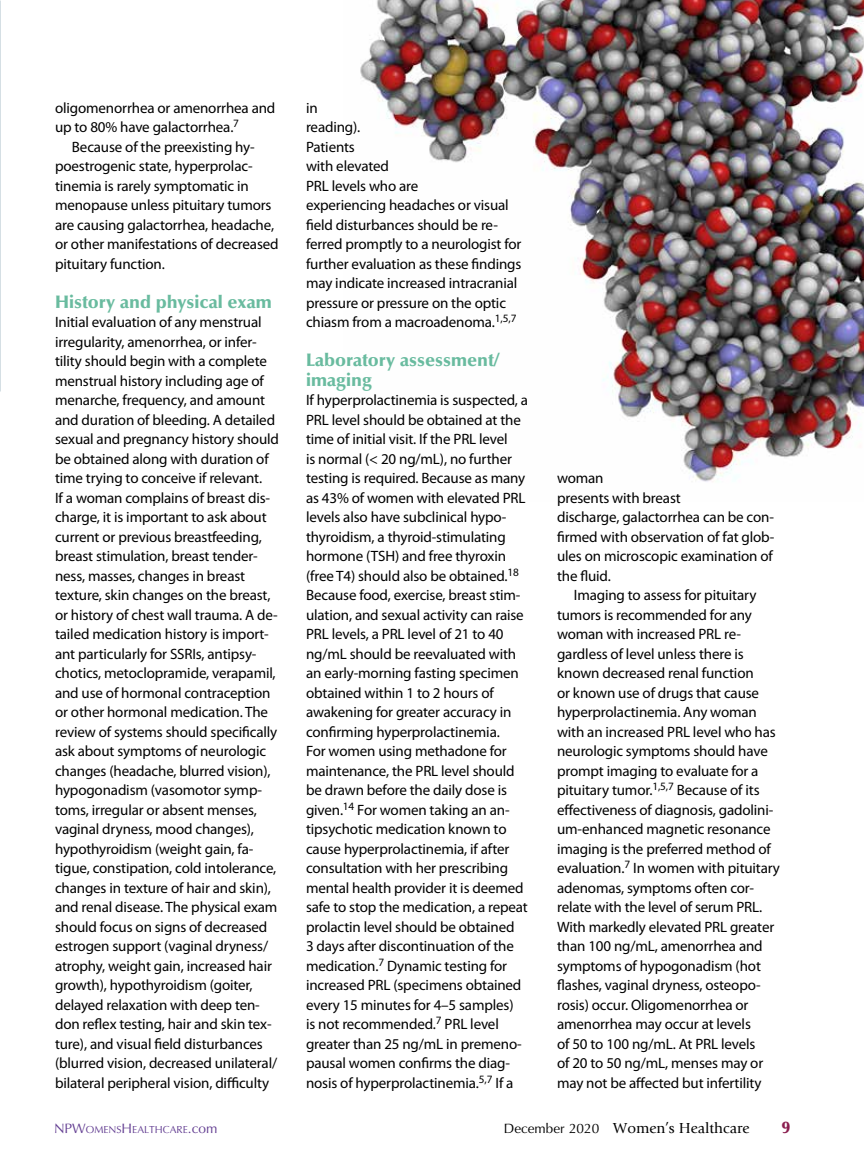
<style>
.page{position:relative;width:864px;height:1175px;background:#fff}
.page>*{position:absolute;margin:0;border:0;box-sizing:border-box;transform-origin:0 0}
.t1{font:900 18px/19.5px "Optima";color:#69bb9f}
.t2{font:900 16.65px "Optima";color:#8a1e4f}
.t3{font:15.15px "Giovanni";color:#000}
.t4{font:15px/19.5px "Myriad Pro";letter-spacing:-.01em;color:#000}
.t5{font:10.2px "Optima";color:#623d91}
.s1{font-size:13.65px}
.s2{font-family:"Optima";font-size:13.5px}
.s3{font-family:"Optima";font-size:13.65px}
</style>
<div class="page">
<img style="left:360px;top:0;width:504px;height:482px">
<p class="t4" style="left:55px;top:98px;width:222px">oligomenorrhea or amenorrhea and up to 80% have galactorrhea.<sup>7</sup></p>
<p class="t4" style="left:55px;top:137px;width:225px;text-indent:17px">Because of the preexisting hy&shy;poestrogenic state, hyperprolac&shy;tinemia is rarely symptomatic in menopause unless pituitary tumors are causing galactorrhea, headache, or other manifestations of decreased pituitary function.</p>
<p class="t1" style="left:55px;top:292px;width:218px">History and physical exam</p>
<p class="t4" style="left:55px;top:313px;width:225px">Initial evaluation of any menstrual irregularity, amenorrhea, or infer&shy;tility should begin with a complete menstrual history including age of menarche, frequency, and amount and duration of bleeding. A detailed sexual and pregnancy history should be obtained along with duration of time trying to conceive if relevant.<br>If a woman complains of breast dis&shy;charge, it is important to ask about current or previous breastfeeding, breast stimulation, breast tender&shy;ness, masses, changes in breast texture, skin changes on the breast, or history of chest wall trauma. A de&shy;tailed medication history is import&shy;ant particularly for SSRIs, antipsy&shy;chotics, metoclopramide, verapamil, and use of hormonal contraception or other hormonal medication. The review of systems should specifically ask about symptoms of neurologic changes (headache, blurred vision), hypogonadism (vasomotor symp&shy;toms, irregular or absent menses, vaginal dryness, mood changes), hypothyroidism (weight gain, fa&shy;tigue, constipation, cold intolerance, changes in texture of hair and skin), and renal disease. The physical exam should focus on signs of decreased estrogen support (vaginal dryness/ atrophy, weight gain, increased hair growth), hypothyroidism (goiter, delayed relaxation with deep ten&shy;don reflex testing, hair and skin tex&shy;ture), and visual field disturbances (blurred vision, decreased unilateral/ bilateral peripheral vision, difficulty</p>
<p class="t4" style="left:306px;top:98px;width:217px">in<br>reading).<br>Patients<br>with elevated<br>PRL levels who are<br>experiencing headaches or visual field disturbances should be re&shy;ferred promptly to a neurologist for further evaluation as these findings may indicate increased intracranial pressure or pressure on the optic chiasm from a macroadenoma.<sup>1,5,7</sup></p>
<p class="t1" style="left:306px;top:350px;width:195px">Laboratory assessment/ imaging</p>
<p class="t4" style="left:306px;top:391px;width:224px">If hyperprolactinemia is suspected, a PRL level should be obtained at the time of initial visit. If the PRL level<br>is normal (&lt; 20 ng/mL), no further testing is required. Because as many as 43% of women with elevated PRL levels also have subclinical hypo&shy;thyroidism, a thyroid-stimulating hormone (TSH) and free thyroxin (free T4) should also be obtained.<sup>18<br></sup>Because food, exercise, breast stim&shy;ulation, and sexual activity can raise PRL levels, a PRL level of 21 to 40 ng/mL should be reevaluated with an early-morning fasting specimen obtained within 1 to 2 hours of awakening for greater accuracy in confirming hyperprolactinemia.<br>For women using methadone for maintenance, the PRL level should be drawn before the daily dose is given.<sup>14</sup> For women taking an an&shy;tipsychotic medication known to cause hyperprolactinemia, if after consultation with her prescribing mental health provider it is deemed safe to stop the medication, a repeat prolactin level should be obtained<br>3 days after discontinuation of the medication.<sup>7</sup> Dynamic testing for increased PRL (specimens obtained every 15 minutes for 4–5 samples)<br>is not recommended.<sup>7</sup> PRL level greater than 25 ng/mL in premeno&shy;pausal women confirms the diag&shy;nosis of hyperprolactinemia.<sup>5,7</sup> If a</p>
<p class="t4" style="left:557px;top:469px;width:219px">woman<br>presents with breast<br>discharge, galactorrhea can be con&shy;firmed with observation of fat glob&shy;ules on microscopic examination of the fluid.</p>
<p class="t4" style="left:557px;top:586px;width:224px;text-indent:17px">Imaging to assess for pituitary tumors is recommended for any woman with increased PRL re&shy;gardless of level unless there is known decreased renal function<br>or known use of drugs that cause hyperprolactinemia. Any woman with an increased PRL level who has neurologic symptoms should have prompt imaging to evaluate for a pituitary tumor.<sup>1,5,7</sup> Because of its effectiveness of diagnosis, gadolini&shy;um-enhanced magnetic resonance imaging is the preferred method of evaluation.<sup>7</sup> In women with pituitary adenomas, symptoms often cor&shy;relate with the level of serum PRL.<br>With markedly elevated PRL greater than 100 ng/mL, amenorrhea and symptoms of hypogonadism (hot flashes, vaginal dryness, osteopo&shy;rosis) occur. Oligomenorrhea or amenorrhea may occur at levels<br>of 50 to 100 ng/mL. At PRL levels<br>of 20 to 50 ng/mL, menses may or may not be affected but infertility</p>
<p class="t5" style="left:54px;top:1123px;width:165px"><span class="s1">NP</span><span class="s1">W</span>OMENS<span class="s1">H</span>EALTHCARE<span class="s1">.com</span></p>
<p class="t3" style="left:504px;top:1119px;width:247px"><span class="s2">December</span> <span class="s3">2020</span> Women’s Healthcare</p>
<p class="t2" style="left:782px;top:1117px;width:10px">9</p>
</div>
